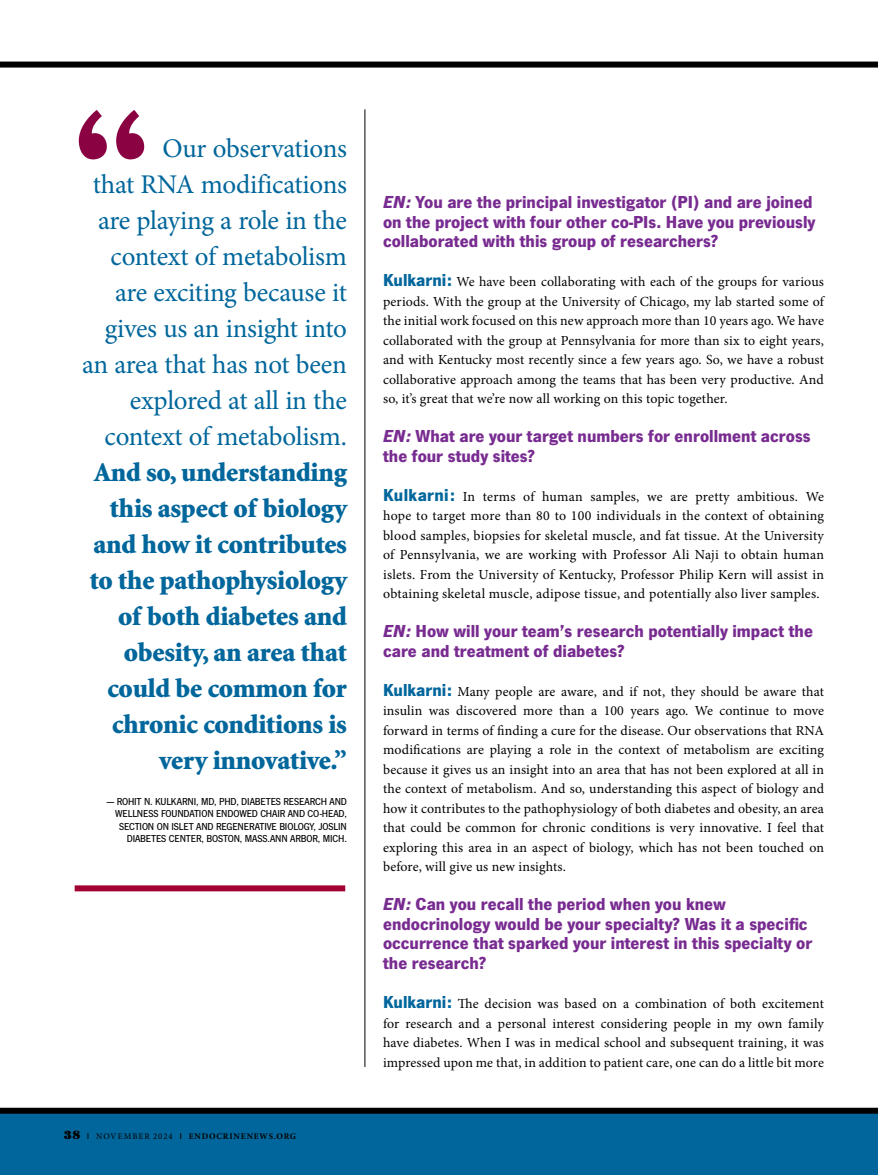
<style>
.page{position:relative;width:878px;height:1175px;background:#fff}
.page>*{position:absolute;margin:0;border:0;box-sizing:border-box;transform-origin:0 0}
.t1{font:900 112.2px "Century";color:#8b0242}
.t2{font:27px/36px "Minion Pro";letter-spacing:-.01em;color:#00669b;text-align:right}
.t3{font:900 27px/36px "Minion Std";letter-spacing:-.01em;color:#00669b;text-align:right}
.t4{font:700 18px/19.5px "News Got";color:#782b90}
.t5{font:13.8px/19.5px "Minion Pro";letter-spacing:.01em;color:#000;text-align:justify}
.t6{font:500 10.5px/12.6px "News Got";letter-spacing:-.01em;color:#000;text-align:right;scale:1.13 1}
.t7{font:700 8.7px "Minion Pro";letter-spacing:.09em;color:#000}
.s1{font-family:"Century";font-weight:900;font-size:12px}
.s2{font-family:"Century"}
.s3{font-weight:400}
.s4{font-style:italic}
.s5{font-family:"News Got";font-weight:700;font-size:18px;color:#00669b}
</style>
<div class="page">
<div style="left:0;top:62px;width:878px;height:6px;background:#000"></div>
<div style="left:0;top:1111px;width:878px;height:63px;background:#00669b"></div>
<div style="left:0;top:1107px;width:878px;height:6px;background:#000"></div>
<hr style="left:364px;top:109px;width:1px;height:957px;background:#000">
<div style="left:75px;top:885px;width:270px;height:6px;background:#a30234"></div>
<h1 class="t1" style="left:77px;top:82px;width:76px">“</h1>
<h2 class="t2" style="left:82px;top:131px;width:266px">Our observations<br>that RNA modifications are playing a role in the context of metabolism are exciting because it gives us an insight into an area that has not been explored at all in the context of metabolism.</h2>
<h2 class="t3" style="left:90px;top:455px;width:258px">And so, understanding this aspect of biology and how it contributes to the pathophysiology of both diabetes and obesity, an area that could be common for chronic conditions is very innovative.”</h2>
<p class="t6" style="left:107px;top:795px;width:214px">— ROHIT N. KULKARNI, MD, PHD, DIABETES RESEARCH AND WELLNESS FOUNDATION ENDOWED CHAIR AND CO-HEAD, SECTION ON ISLET AND REGENERATIVE BIOLOGY, JOSLIN DIABETES CENTER, BOSTON, MASS.ANN ARBOR, MICH.</p>
<p class="t7" style="left:64px;top:1130px;width:234px"><span class="s1">38</span> <span class="s2">|</span> <span class="s3">NOVEMBER 2024</span> <span class="s2">|</span> ENDOCRINENEWS.ORG</p>
<h3 class="t4" style="left:383px;top:192px;width:434px"><span class="s4">EN:</span> You are the principal investigator (PI) and are joined on the project with four other co-PIs. Have you previously collaborated with this group of researchers?</h3>
<p class="t5" style="left:383px;top:272px;width:442px"><span class="s5">Kulkarni:</span> We have been collaborating with each of the groups for various periods. With the group at the University of Chicago, my lab started some of the initial work focused on this new approach more than 10 years ago. We have collaborated with the group at Pennsylvania for more than six to eight years, and with Kentucky most recently since a few years ago. So, we have a robust collaborative approach among the teams that has been very productive. And so, it’s great that we’re now all working on this topic together.</p>
<h3 class="t4" style="left:383px;top:426px;width:429px"><span class="s4">EN:</span> What are your target numbers for enrollment across the four study sites?</h3>
<p class="t5" style="left:383px;top:486px;width:442px"><span class="s5">Kulkarni:</span> In terms of human samples, we are pretty ambitious. We hope to target more than 80 to 100 individuals in the context of obtaining blood samples, biopsies for skeletal muscle, and fat tissue. At the University of Pennsylvania, we are working with Professor Ali Naji to obtain human islets. From the University of Kentucky, Professor Philip Kern will assist in obtaining skeletal muscle, adipose tissue, and potentially also liver samples.</p>
<h3 class="t4" style="left:383px;top:621px;width:431px"><span class="s4">EN:</span> How will your team’s research potentially impact the care and treatment of diabetes?</h3>
<p class="t5" style="left:383px;top:681px;width:442px"><span class="s5">Kulkarni:</span> Many people are aware, and if not, they should be aware that insulin was discovered more than a 100 years ago. We continue to move forward in terms of finding a cure for the disease. Our observations that RNA modifications are playing a role in the context of metabolism are exciting because it gives us an insight into an area that has not been explored at all in the context of metabolism. And so, understanding this aspect of biology and how it contributes to the pathophysiology of both diabetes and obesity, an area that could be common for chronic conditions is very innovative. I feel that exploring this area in an aspect of biology, which has not been touched on before, will give us new insights.</p>
<h3 class="t4" style="left:383px;top:894px;width:430px"><span class="s4">EN:</span> Can you recall the period when you knew endocrinology would be your specialty? Was it a specific occurrence that sparked your interest in this specialty or the research?</h3>
<p class="t5" style="left:383px;top:993px;width:442px"><span class="s5">Kulkarni:</span> The decision was based on a combination of both excitement for research and a personal interest considering people in my own family have diabetes. When I was in medical school and subsequent training, it was impressed upon me that, in addition to patient care, one can do a little bit more</p>
</div>
